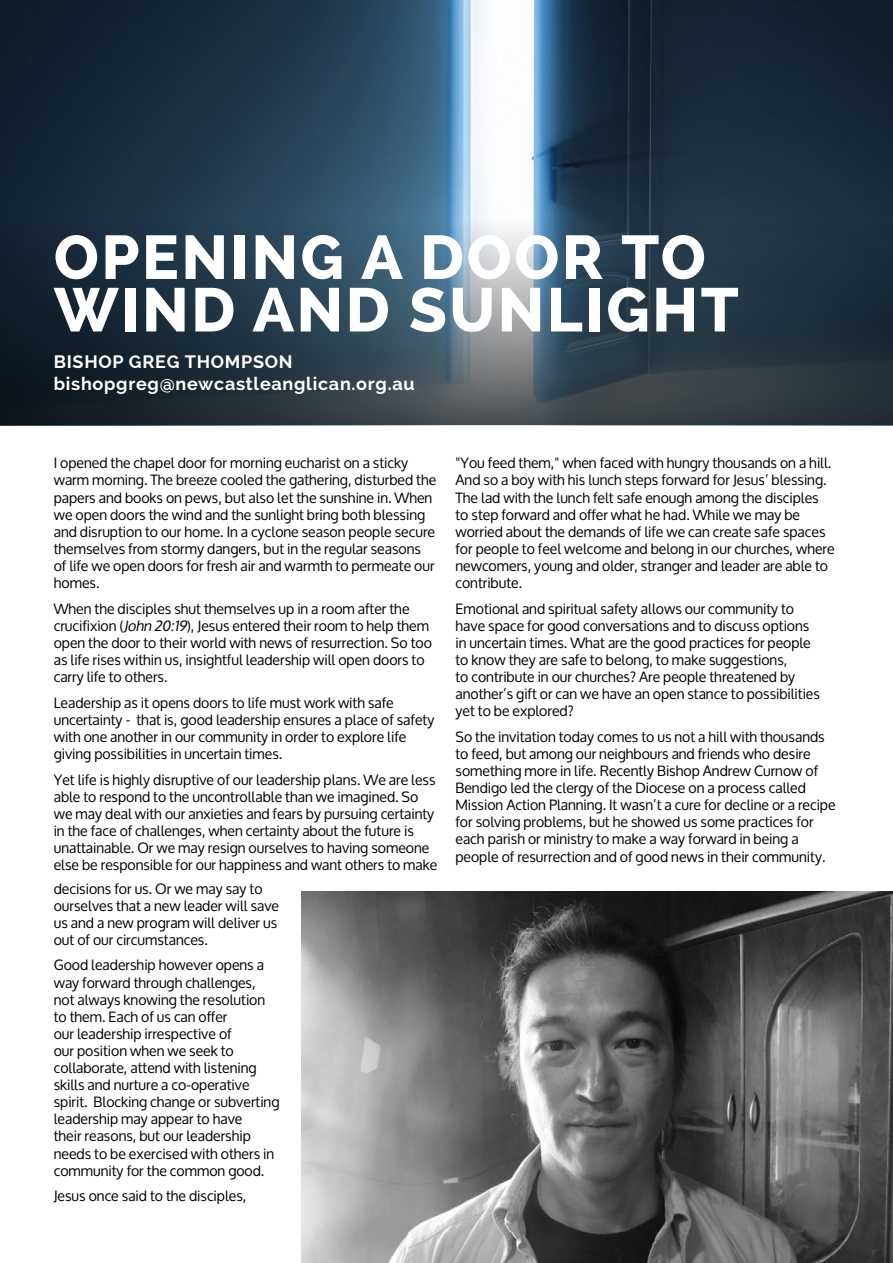
<style>
.page{position:relative;width:893px;height:1263px;background:#fff}
.page>*{position:absolute;margin:0;border:0;box-sizing:border-box;transform-origin:0 0}
.t1{font:800 61.5px/52.5px "Raleway";letter-spacing:.04em;color:#fff}
.t2{font:700 18px/22.5px "Raleway";letter-spacing:.04em;color:#fff}
.t3{font:14.25px/17.1px "Oxygen";color:#000}
.s1{font-style:italic}
</style>
<div class="page">
<img style="left:0;top:0;width:893px;height:213px">
<svg style="left:0;top:213px;width:893px;height:212px;background:#314350"></svg>
<img style="left:302px;top:892px;width:591px;height:371px">
<h1 class="t1" style="left:54px;top:231px;width:687px">OPENING A DOOR TO<br>WIND AND SUNLIGHT</h1>
<p class="t2" style="left:54px;top:350px;width:363px">BISHOP GREG THOMPSON bishopgreg@newcastleanglican.org.au</p>
<p class="t3" style="left:54px;top:455px;width:384px">I opened the chapel door for morning eucharist on a sticky warm morning. The breeze cooled the gathering, disturbed the papers and books on pews, but also let the sunshine in. When we open doors the wind and the sunlight bring both blessing and disruption to our home. In a cyclone season people secure themselves from stormy dangers, but in the regular seasons of life we open doors for fresh air and warmth to permeate our homes.</p>
<p class="t3" style="left:54px;top:600px;width:380px">When the disciples shut themselves up in a room after the crucifixion (<span class="s1">John20:19</span>), Jesus entered their room to help them open the door to their world with news of resurrection. So too as life rises within us, insightful leadership will open doors to carry life to others.</p>
<p class="t3" style="left:54px;top:694px;width:382px">Leadership as it opens doors to life must work with safe uncertainty - that is, good leadership ensures a place of safety with one another in our community in order to explore life giving possibilities in uncertain times.</p>
<p class="t3" style="left:54px;top:771px;width:385px">Yet life is highly disruptive of our leadership plans. We are less able to respond to the uncontrollable than we imagined. So we may deal with our anxieties and fears by pursuing certainty in the face of challenges, when certainty about the future is unattainable. Or we may resign ourselves to having someone else be responsible for our happiness and want others to make</p>
<p class="t3" style="left:54px;top:880px;width:227px">decisions for us. Or we may say to ourselves that a new leader will save us and a new program will deliver us out of our circumstances.</p>
<p class="t3" style="left:54px;top:957px;width:227px">Good leadership however opens a way forward through challenges, not always knowing the resolution to them. Each of us can offer<br>our leadership irrespective of<br>our position when we seek to collaborate, attend with listening skills and nurture a co-operative spirit. Blocking change or subverting leadership may appear to have<br>their reasons, but our leadership needs to be exercised with others in community for the common good.</p>
<p class="t3" style="left:54px;top:1188px;width:194px">Jesus once said to the disciples,</p>
<p class="t3" style="left:455px;top:455px;width:381px">"You feed them," when faced with hungry thousands on a hill.<br>And so a boy with his lunch steps forward for Jesus’ blessing.<br>The lad with the lunch felt safe enough among the disciples to step forward and offer what he had. While we may be worried about the demands of life we can create safe spaces for people to feel welcome and belong in our churches, where newcomers, young and older, stranger and leader are able to contribute.</p>
<p class="t3" style="left:455px;top:600px;width:366px">Emotional and spiritual safety allows our community to have space for good conversations and to discuss options in uncertain times. What are the good practices for people to know they are safe to belong, to make suggestions,<br>to contribute in our churches? Are people threatened by another’s gift or can we have an open stance to possibilities yet to be explored?</p>
<p class="t3" style="left:455px;top:728px;width:382px">So the invitation today comes to us not a hill with thousands to feed, but among our neighbours and friends who desire something more in life. Recently Bishop Andrew Curnow of Bendigo led the clergy of the Diocese on a process called Mission Action Planning. It wasn’t a cure for decline or a recipe for solving problems, but he showed us some practices for each parish or ministry to make a way forward in being a people of resurrection and of good news in their community.</p>
</div>
